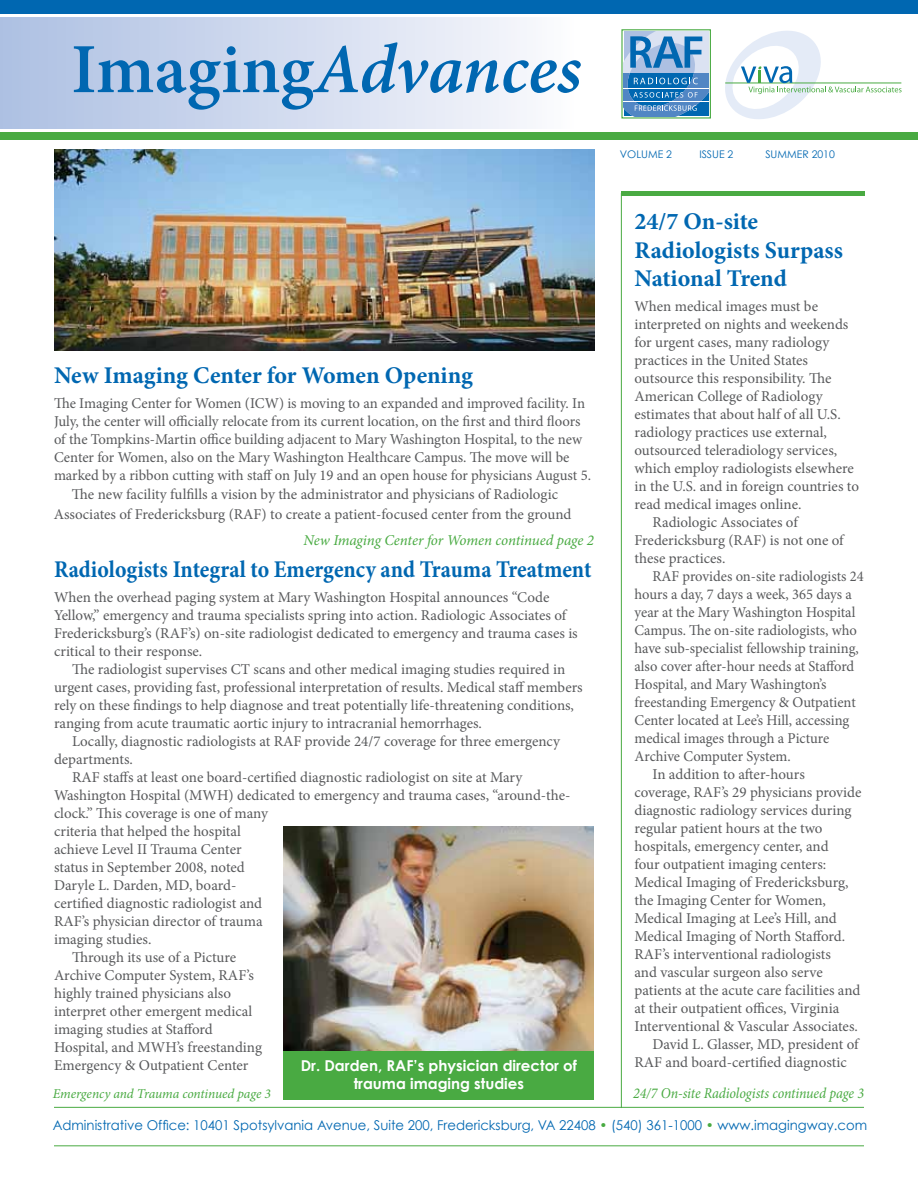
<style>
.page{position:relative;width:918px;height:1188px;background:#fff}
.page>*{position:absolute;margin:0;border:0;box-sizing:border-box;transform-origin:0 0}
.t1{font:italic 600 70.5px "Minion Pro";letter-spacing:-.005em;color:#0067b1}
.t2{font:700 24px/28.8px "Minion Pro";color:#0067b1}
.t3{font:700 24px "Minion Pro";color:#0067b1;scale:.91 1}
.t4{font:15px/18px "Minion Pro";color:#58595b}
.t5{font:700 15px/18px "Century Gothic";color:#fff;text-align:center}
.t6{font:italic 15px "Minion Pro";letter-spacing:-.01em;color:#49aa42}
.t7{font:italic 15px "Minion Pro";letter-spacing:-.01em;color:#49aa42;scale:.93 1}
.t8{font:13.5px "Century Gothic";color:#0067b1}
.t9{font:italic 13.5px "Minion Pro";letter-spacing:-.005em;color:#49aa42}
.t10{font:10.5px "Century Gothic";color:#0067b1}
.s1{font-style:normal}
.s2{color:#49aa42}
</style>
<div class="page">
<img style="left:284px;top:826px;width:310px;height:225px">
<img style="left:54px;top:150px;width:540px;height:201px">
<div style="left:0;top:0;width:918px;height:13px;background:#0067b1"></div>
<div style="left:0;top:132px;width:918px;height:8px;background:#49aa42"></div>
<div style="left:0;top:17px;width:578px;height:111px;background:linear-gradient(to right,#acbfe2,#fbfbfd)"></div>
<hr style="left:621px;top:193px;width:1px;height:915px;background:#49aa42">
<div style="left:621px;top:191px;width:244px;height:5px;background:#49aa42"></div>
<hr style="left:54px;top:1107px;width:810px;height:1px;background:#49aa42">
<hr style="left:54px;top:1145px;width:810px;height:1px;background:#49aa42">
<div style="left:621px;top:29px;width:90px;height:90px;border:1px solid #49aa42"></div>
<svg style="left:624px;top:32px;width:84px;height:84px"></svg>
<svg style="left:725px;top:31px;width:177px;height:88px"></svg>
<div style="left:284px;top:1051px;width:310px;height:48px;background:#49aa42"></div>
<h1 class="t1" style="left:71px;top:20px;width:512px"><span class="s1">Imaging</span>Advances</h1>
<p class="t10" style="left:620px;top:147px;width:54px">VOLUME 2</p>
<p class="t10" style="left:699px;top:147px;width:36px">ISSUE 2</p>
<p class="t10" style="left:765px;top:147px;width:71px">SUMMER 2010</p>
<h2 class="t2" style="left:634px;top:206px;width:210px">24/7 On-site<br>Radiologists Surpass<br>National Trend</h2>
<p class="t4" style="left:634px;top:297px;width:185px">When medical images must be</p>
<p class="t4" style="left:634px;top:315px;width:215px">interpreted on nights and weekends</p>
<p class="t4" style="left:634px;top:333px;width:196px">for urgent cases, many radiology</p>
<p class="t4" style="left:634px;top:351px;width:175px">practices in the United States</p>
<p class="t4" style="left:634px;top:369px;width:198px">outsource this responsibility. The</p>
<p class="t4" style="left:634px;top:387px;width:190px">American College of Radiology</p>
<p class="t4" style="left:634px;top:405px;width:208px">estimates that about half of all U.S.</p>
<p class="t4" style="left:634px;top:423px;width:194px">radiology practices use external,</p>
<p class="t4" style="left:634px;top:441px;width:204px">outsourced teleradiology services,</p>
<p class="t4" style="left:634px;top:459px;width:221px">which employ radiologists elsewhere</p>
<p class="t4" style="left:634px;top:477px;width:226px">in the U.S. and in foreign countries to</p>
<p class="t4" style="left:634px;top:495px;width:168px">read medical images online.</p>
<p class="t4" style="left:652px;top:513px;width:147px">Radiologic Associates of</p>
<p class="t4" style="left:634px;top:531px;width:211px">Fredericksburg (RAF) is not one of</p>
<p class="t4" style="left:634px;top:549px;width:92px">these practices.</p>
<p class="t4" style="left:652px;top:567px;width:213px">RAF provides on-site radiologists 24</p>
<p class="t4" style="left:635px;top:585px;width:219px">hours a day, 7 days a week, 365 days a</p>
<p class="t4" style="left:635px;top:603px;width:222px">year at the Mary Washington Hospital</p>
<p class="t4" style="left:635px;top:621px;width:224px">Campus. The on-site radiologists, who</p>
<p class="t4" style="left:635px;top:639px;width:226px">have sub-specialist fellowship training,</p>
<p class="t4" style="left:635px;top:657px;width:221px">also cover after-hour needs at Stafford</p>
<p class="t4" style="left:635px;top:675px;width:193px">Hospital, and Mary Washington’s</p>
<p class="t4" style="left:635px;top:693px;width:223px">freestanding Emergency &amp; Outpatient</p>
<p class="t4" style="left:635px;top:711px;width:216px">Center located at Lee’s Hill, accessing</p>
<p class="t4" style="left:635px;top:729px;width:196px">medical images through a Picture</p>
<p class="t4" style="left:635px;top:747px;width:158px">Archive Computer System.</p>
<p class="t4" style="left:652px;top:765px;width:154px">In addition to after-hours</p>
<p class="t4" style="left:634px;top:783px;width:228px">coverage, RAF’s 29 physicians provide</p>
<p class="t4" style="left:634px;top:801px;width:219px">diagnostic radiology services during</p>
<p class="t4" style="left:634px;top:819px;width:190px">regular patient hours at the two</p>
<p class="t4" style="left:634px;top:837px;width:196px">hospitals, emergency center, and</p>
<p class="t4" style="left:634px;top:855px;width:193px">four outpatient imaging centers:</p>
<p class="t4" style="left:634px;top:873px;width:216px">Medical Imaging of Fredericksburg,</p>
<p class="t4" style="left:634px;top:891px;width:193px">the Imaging Center for Women,</p>
<p class="t4" style="left:634px;top:909px;width:204px">Medical Imaging at Lee’s Hill, and</p>
<p class="t4" style="left:634px;top:927px;width:212px">Medical Imaging of North Stafford.</p>
<p class="t4" style="left:634px;top:945px;width:198px">RAF’s interventional radiologists</p>
<p class="t4" style="left:634px;top:963px;width:190px">and vascular surgeon also serve</p>
<p class="t4" style="left:634px;top:981px;width:228px">patients at the acute care facilities and</p>
<p class="t4" style="left:634px;top:999px;width:206px">at their outpatient offices, Virginia</p>
<p class="t4" style="left:634px;top:1017px;width:225px">Interventional &amp; Vascular Associates.</p>
<p class="t4" style="left:652px;top:1035px;width:208px">David L. Glasser, MD, president of</p>
<p class="t4" style="left:634px;top:1053px;width:214px">RAF and board-certified diagnostic</p>
<h2 class="t2" style="left:54px;top:361px;width:420px">New Imaging Center for Women Opening</h2>
<p class="t4" style="left:54px;top:395px;width:533px">The Imaging Center for Women (ICW) is moving to an expanded and improved facility. In</p>
<p class="t4" style="left:54px;top:413px;width:528px">July, the center will officially relocate from its current location, on the first and third floors</p>
<p class="t4" style="left:54px;top:431px;width:530px">of the Tompkins-Martin office building adjacent to Mary Washington Hospital, to the new</p>
<p class="t4" style="left:54px;top:449px;width:517px">Center for Women, also on the Mary Washington Healthcare Campus. The move will be</p>
<p class="t4" style="left:54px;top:467px;width:539px">marked by a ribbon cutting with staff on July 19 and an open house for physicians August 5.</p>
<p class="t4" style="left:72px;top:486px;width:488px">The new facility fulfills a vision by the administrator and physicians of Radiologic</p>
<p class="t4" style="left:54px;top:505px;width:519px">Associates of Fredericksburg (RAF) to create a patient-focused center from the ground</p>
<p class="t6" style="left:304px;top:530px;width:292px">New Imaging Center for Women continued page 2</p>
<h2 class="t3" style="left:54px;top:553px;width:592px">Radiologists Integral to Emergency and Trauma Treatment</h2>
<p class="t4" style="left:54px;top:588px;width:525px">When the overhead paging system at Mary Washington Hospital announces “Code Yellow,” emergency and trauma specialists spring into action. Radiologic Associates of Fredericksburg’s (RAF’s) on-site radiologist dedicated to emergency and trauma cases is critical to their response.</p>
<p class="t4" style="left:72px;top:660px;width:495px">The radiologist supervises CT scans and other medical imaging studies required in</p>
<p class="t4" style="left:54px;top:678px;width:530px">urgent cases, providing fast, professional interpretation of results. Medical staff members</p>
<p class="t4" style="left:54px;top:696px;width:522px">rely on these findings to help diagnose and treat potentially life-threatening conditions,</p>
<p class="t4" style="left:54px;top:714px;width:430px">ranging from acute traumatic aortic injury to intracranial hemorrhages.</p>
<p class="t4" style="left:72px;top:732px;width:490px">Locally, diagnostic radiologists at RAF provide 24/7 coverage for three emergency</p>
<p class="t4" style="left:54px;top:750px;width:81px">departments.</p>
<p class="t4" style="left:72px;top:768px;width:452px">RAF staffs at least one board-certified diagnostic radiologist on site at Mary</p>
<p class="t4" style="left:54px;top:786px;width:518px">Washington Hospital (MWH) dedicated to emergency and trauma cases, “around-the-</p>
<p class="t4" style="left:54px;top:804px;width:215px">clock.” This coverage is one of many</p>
<p class="t4" style="left:54px;top:822px;width:189px">criteria that helped the hospital</p>
<p class="t4" style="left:54px;top:840px;width:189px">achieve Level II Trauma Center</p>
<p class="t4" style="left:54px;top:858px;width:192px">status in September 2008, noted</p>
<p class="t4" style="left:54px;top:876px;width:184px">Daryle L. Darden, MD, board-</p>
<p class="t4" style="left:54px;top:894px;width:210px">certified diagnostic radiologist and</p>
<p class="t4" style="left:54px;top:912px;width:210px">RAF’s physician director of trauma</p>
<p class="t4" style="left:54px;top:930px;width:99px">imaging studies.</p>
<p class="t4" style="left:72px;top:948px;width:166px">Through its use of a Picture</p>
<p class="t4" style="left:54px;top:966px;width:201px">Archive Computer System, RAF’s</p>
<p class="t4" style="left:54px;top:984px;width:179px">highly trained physicians also</p>
<p class="t4" style="left:54px;top:1002px;width:200px">interpret other emergent medical</p>
<p class="t4" style="left:54px;top:1020px;width:160px">imaging studies at Stafford</p>
<p class="t4" style="left:54px;top:1038px;width:210px">Hospital, and MWH’s freestanding</p>
<p class="t4" style="left:54px;top:1056px;width:196px">Emergency &amp; Outpatient Center</p>
<p class="t5" style="left:301px;top:1056px;width:278px">Dr. Darden, RAF’s physician director of trauma imaging studies</p>
<p class="t9" style="left:53px;top:1085px;width:220px">Emergency and Trauma continued page 3</p>
<p class="t7" style="left:633px;top:1083px;width:250px">24/7 On-site Radiologists continued page 3</p>
<p class="t8" style="left:53px;top:1117px;width:816px">Administrative Office: 10401 Spotsylvania Avenue, Suite 200, Fredericksburg, VA 22408 <span class="s2">•</span> (540) 361-1000 <span class="s2">•</span> www.imagingway.com</p>
</div>
